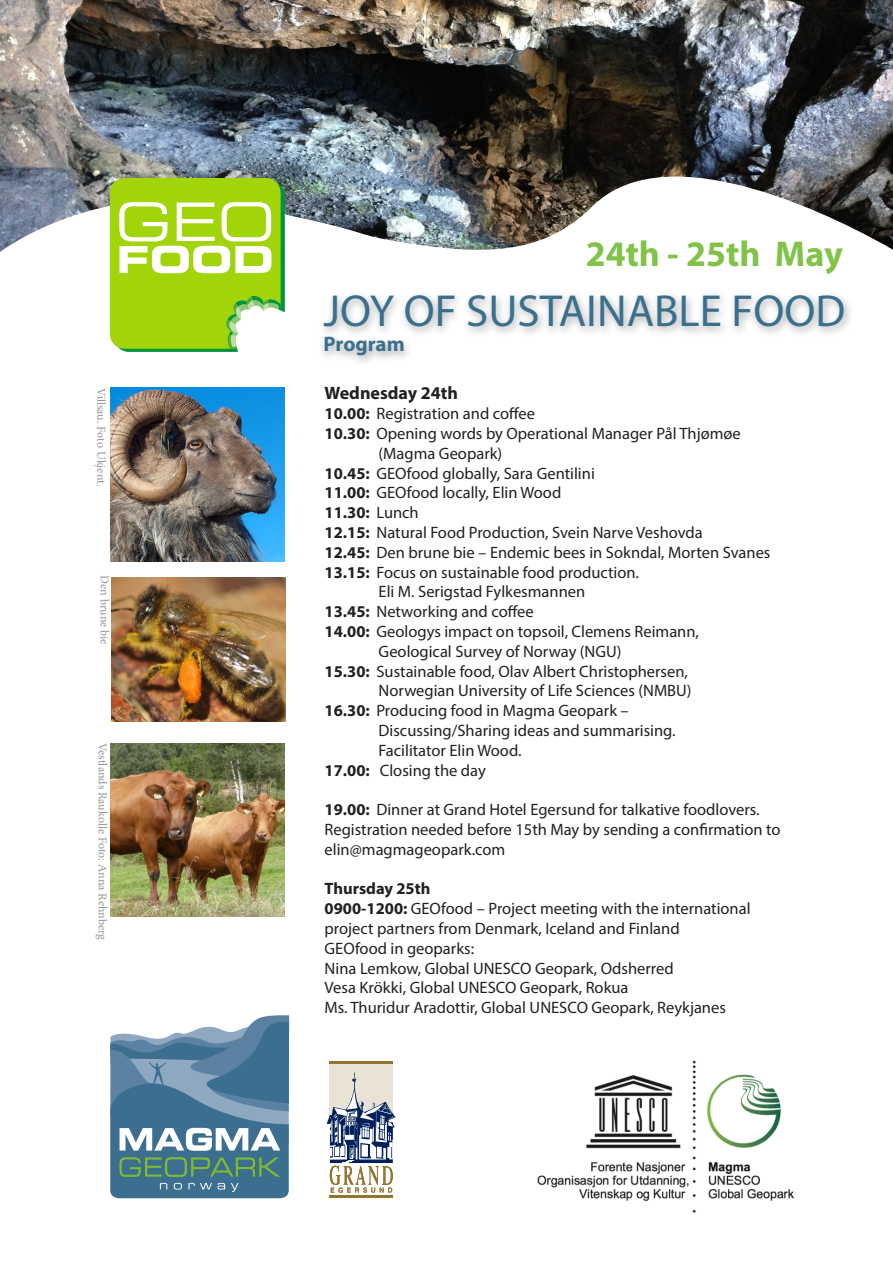
<style>
.page{position:relative;width:893px;height:1263px;background:#fff}
.page>*{position:absolute;margin:0;border:0;box-sizing:border-box;transform-origin:0 0}
.t1{font:45px "Myriad Pro";color:#3a6f8e}
.t2{font:700 36px "Myriad Pro";color:#81c349}
.t3{font:700 21px "Myriad Pro";letter-spacing:-.005em;color:#3a6f8e}
.t4{font:700 18px "Myriad Pro";color:#231f20}
.t5{font:16.5px/19.8px "Myriad Pro";color:#231f20}
.t6{font:700 16.5px "Myriad Pro";color:#231f20}
.t7{font:12px "Minion Pro";letter-spacing:-.005em;color:#939598}
.s1{font-weight:700}
.s2{font-weight:400}
</style>
<div class="page">
<img style="left:0;top:0;width:893px;height:257px">
<svg style="left:110px;top:1015px;width:179px;height:183px;background:#688fa5"></svg>
<div style="left:318px;top:291px;width:536px;height:76px;background:#3f463e;opacity:.45"></div>
<svg style="left:110px;top:178px;width:175px;height:174px"></svg>
<img style="left:112px;top:578px;width:173px;height:143px">
<img style="left:111px;top:388px;width:173px;height:173px">
<img style="left:111px;top:743px;width:173px;height:173px">
<img style="left:537px;top:1060px;width:257px;height:153px">
<div style="left:330px;top:1064px;width:63px;height:54px;background:#e9e3d6"></div>
<hr style="left:330px;top:1061px;width:63px;height:2px;background:#937532">
<hr style="left:330px;top:1195px;width:63px;height:2px;background:#937532">
<svg style="left:327px;top:1072px;width:69px;height:121px"></svg>
<p class="t7" style="left:109px;top:388px;width:100px;rotate:90deg">Villsau. Foto Ukjent.</p>
<p class="t7" style="left:113px;top:575px;width:70px;rotate:90deg">Den brune bie</p>
<p class="t7" style="left:111px;top:743px;width:198px;rotate:90deg">Vestlands Raukolle Foto: Anna Rehnberg</p>
<p class="t2" style="left:586px;top:230px;width:259px">24th - 25th May</p>
<p class="t1" style="left:324px;top:283px;width:523px">JOY OF SUSTAINABLE FOOD</p>
<p class="t3" style="left:324px;top:331px;width:83px">Program</p>
<p class="t4" style="left:325px;top:382px;width:135px">Wednesday 24th</p>
<p class="t5" style="left:325px;top:403px;width:212px"><span class="s1">10.00:</span> Registration and coffee</p>
<p class="t5" style="left:325px;top:423px;width:418px"><span class="s1">10.30:</span> Opening words by Operational Manager Pål Thjømøe</p>
<p class="t5" style="left:379px;top:443px;width:125px">(Magma Geopark)</p>
<p class="t5" style="left:325px;top:463px;width:272px"><span class="s1">10.45:</span> GEOfood globally, Sara Gentilini</p>
<p class="t5" style="left:325px;top:483px;width:238px"><span class="s1">11.00:</span> GEOfood locally, Elin Wood</p>
<p class="t6" style="left:325px;top:502px;width:96px">11.30: <span class="s2">Lunch</span></p>
<p class="t5" style="left:325px;top:522px;width:380px"><span class="s1">12.15:</span> Natural Food Production, Svein Narve Veshovda</p>
<p class="t5" style="left:325px;top:542px;width:447px"><span class="s1">12.45:</span> Den brune bie – Endemic bees in Sokndal, Morten Svanes</p>
<p class="t5" style="left:325px;top:562px;width:316px"><span class="s1">13.15:</span> Focus on sustainable food production.</p>
<p class="t5" style="left:379px;top:582px;width:208px">Eli M. Serigstad Fylkesmannen</p>
<p class="t5" style="left:325px;top:601px;width:211px"><span class="s1">13.45:</span> Networking and coffee</p>
<p class="t5" style="left:325px;top:621px;width:376px"><span class="s1">14.00:</span> Geologys impact on topsoil, Clemens Reimann,</p>
<p class="t5" style="left:379px;top:641px;width:244px">Geological Survey of Norway (NGU)</p>
<p class="t5" style="left:325px;top:661px;width:365px"><span class="s1">15.30:</span> Sustainable food, Olav Albert Christophersen,</p>
<p class="t5" style="left:379px;top:681px;width:314px">Norwegian University of Life Sciences (NMBU)</p>
<p class="t5" style="left:325px;top:700px;width:306px"><span class="s1">16.30:</span> Producing food in Magma Geopark –</p>
<p class="t5" style="left:379px;top:720px;width:298px">Discussing/Sharing ideas and summarising.</p>
<p class="t5" style="left:379px;top:740px;width:144px">Facilitator Elin Wood.</p>
<p class="t5" style="left:325px;top:760px;width:163px"><span class="s1">17.00:</span> Closing the day</p>
<p class="t5" style="left:325px;top:799px;width:458px"><span class="s1">19.00:</span> Dinner at Grand Hotel Egersund for talkative foodlovers.<br>Registration needed before 15th May by sending a confirmation to elin@magmageopark.com</p>
<p class="t6" style="left:325px;top:878px;width:107px">Thursday 25th</p>
<p class="t5" style="left:325px;top:898px;width:427px"><span class="s1">0900-1200:</span> GEOfood – Project meeting with the international</p>
<p class="t5" style="left:325px;top:918px;width:357px">project partners from Denmark, Iceland and Finland</p>
<p class="t5" style="left:325px;top:938px;width:151px">GEOfood in geoparks:</p>
<p class="t5" style="left:325px;top:958px;width:351px">Nina Lemkow, Global UNESCO Geopark, Odsherred</p>
<p class="t5" style="left:325px;top:978px;width:305px">Vesa Krökki, Global UNESCO Geopark, Rokua</p>
<p class="t5" style="left:325px;top:997px;width:403px">Ms. Thuridur Aradottir, Global UNESCO Geopark, Reykjanes</p>
</div>
